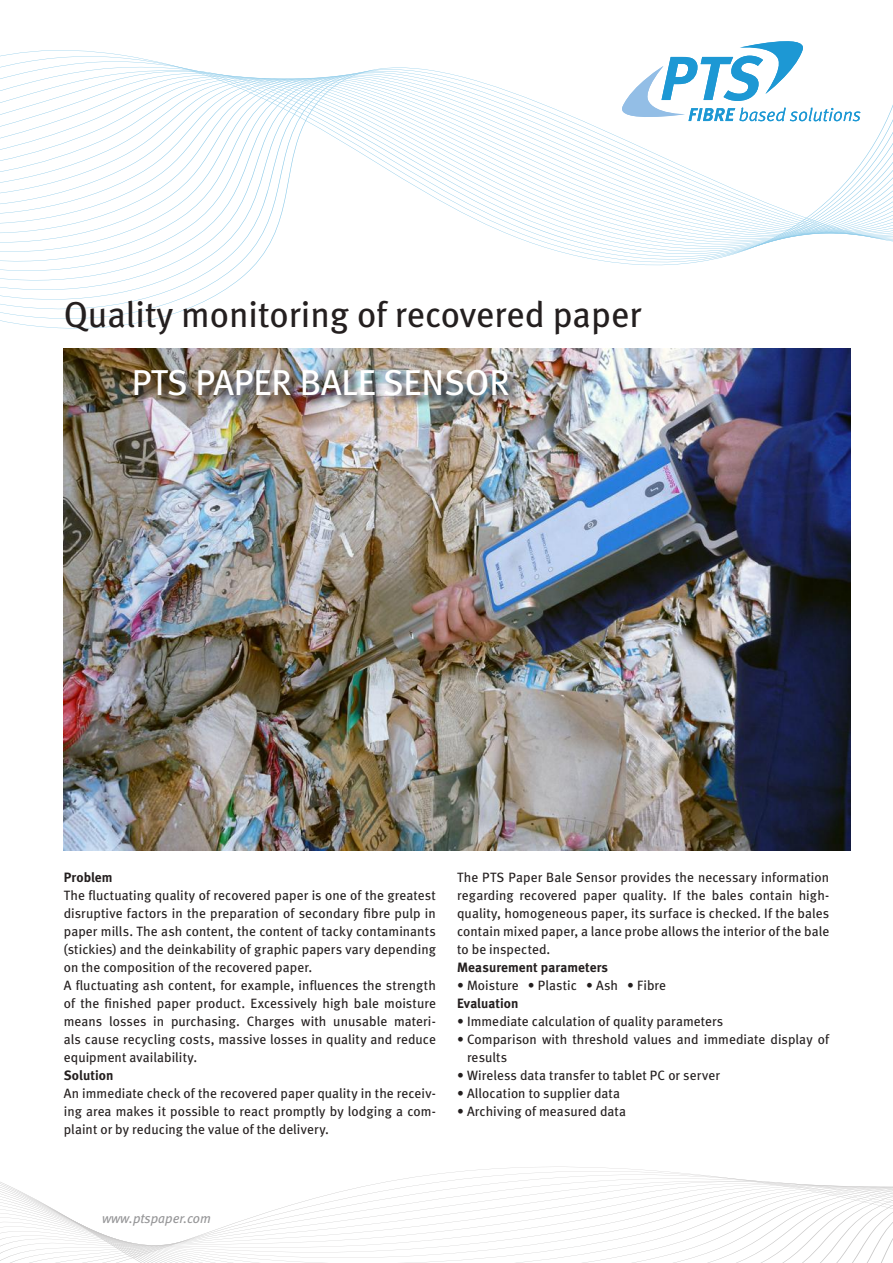
<style>
.page{position:relative;width:893px;height:1263px;background:#fff}
.page>*{position:absolute;margin:0;border:0;box-sizing:border-box;transform-origin:0 0}
.t1{font:36px "Meta";color:#241f1f}
.t2{font:36px "Meta";color:#fff}
.t3{font:13.5px/18px "Meta";letter-spacing:.005em;color:#241f1f}
.t4{font:700 13.5px "Meta";letter-spacing:.005em;color:#241f1f}
.t5{font:italic 13.5px "Meta";color:#969698}
</style>
<div class="page">
<svg style="left:0;top:41px;width:893px;height:320px"></svg>
<img style="left:64px;top:349px;width:786px;height:501px">
<svg style="left:0;top:1166px;width:893px;height:97px"></svg>
<img style="left:134px;top:369px;width:387px;height:39px">
<h1 class="t1" style="left:64px;top:291px;width:579px">Quality monitoring of recovered paper</h1>
<h1 class="t2" style="left:132px;top:359px;width:379px">PTS PAPER BALE SENSOR</h1>
<p class="t4" style="left:64px;top:869px;width:50px">Problem</p>
<p class="t3" style="left:64px;top:886px;width:374px">The fluctuating quality of recovered paper is one of the greatest disruptive factors in the preparation of secondary fibre pulp in paper mills. The ash content, the content of tacky contaminants (stickies) and the deinkability of graphic papers vary depending on the composition of the recovered paper.<br>A fluctuating ash content, for example, influences the strength of the finished paper product. Excessively high bale moisture means losses in purchasing. Charges with unusable materi&shy;als cause recycling costs, massive losses in quality and reduce equipment availability.</p>
<p class="t4" style="left:64px;top:1067px;width:51px">Solution</p>
<p class="t3" style="left:64px;top:1084px;width:374px;text-align:justify">An immediate check of the recovered paper quality in the receiv&shy;ing area makes it possible to react promptly by lodging a com&shy;plaint or by reducing the value of the delivery.</p>
<p class="t3" style="left:457px;top:868px;width:374px;text-align:justify">The PTS Paper Bale Sensor provides the necessary information regarding recovered paper quality. If the bales contain high&shy;quality, homogeneous paper, its surface is checked. If the bales contain mixed paper, a lance probe allows the interior of the bale to be inspected.</p>
<p class="t4" style="left:457px;top:959px;width:152px">Measurement parameters</p>
<p class="t3" style="left:457px;top:976px;width:211px">• Moisture • Plastic • Ash • Fibre</p>
<p class="t4" style="left:457px;top:995px;width:63px">Evaluation</p>
<p class="t3" style="left:457px;top:1012px;width:268px">• Immediate calculation of quality parameters</p>
<p class="t3" style="left:467px;top:1030px;width:364px;text-indent:-10px">• Comparison with threshold values and immediate display of results</p>
<p class="t3" style="left:457px;top:1066px;width:264px">• Wireless data transfer to tablet PC or server</p>
<p class="t3" style="left:457px;top:1084px;width:164px">• Allocation to supplier data</p>
<p class="t3" style="left:457px;top:1102px;width:171px">• Archiving of measured data</p>
<p class="t5" style="left:102px;top:1209px;width:110px">www.ptspaper.com</p>
</div>
